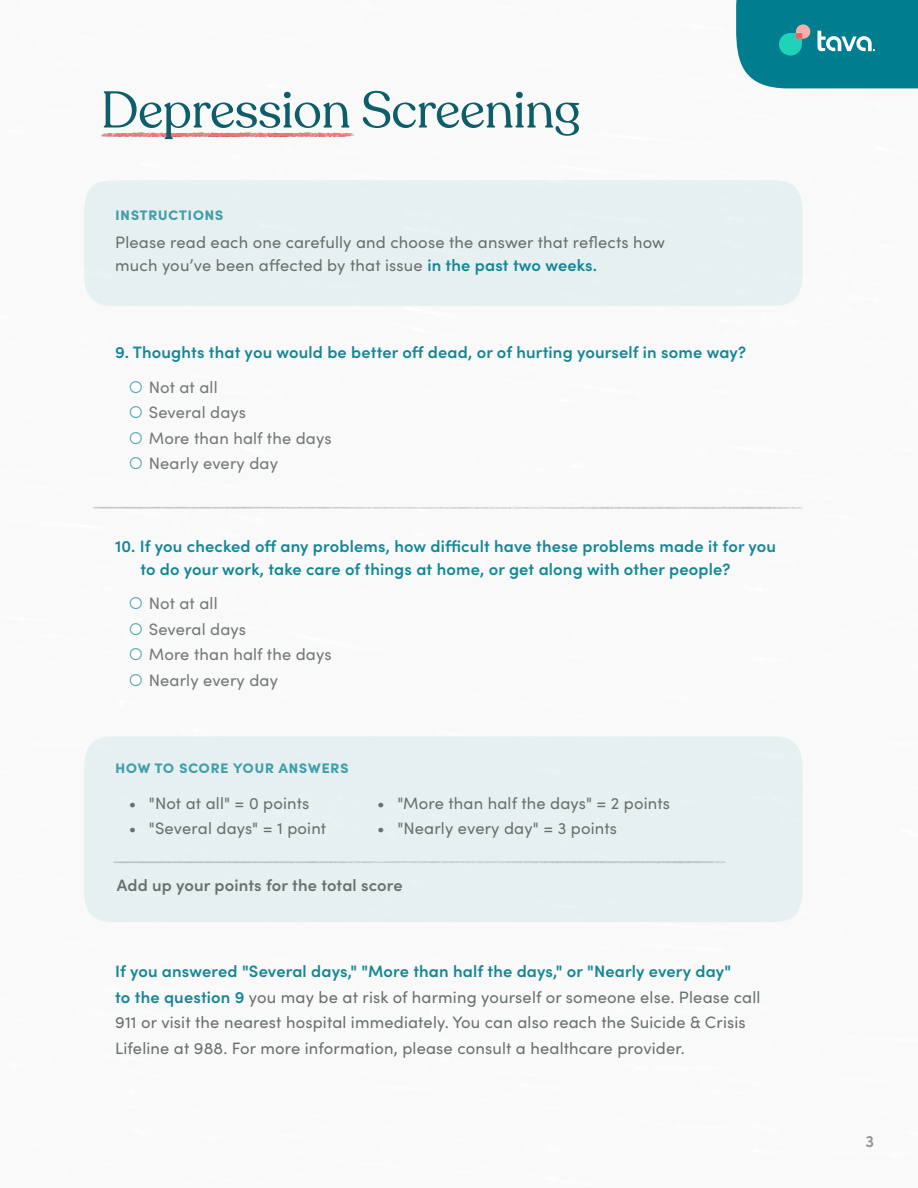
<style>
.page{position:relative;width:918px;height:1188px;background:#fff}
.page>*{position:absolute;margin:0;border:0;box-sizing:border-box;transform-origin:0 0}
.t1{font:51px "Recoleta";letter-spacing:-.01em;color:#0d5e69}
.t2{font:16.5px/25.5px "Sofia Pro";letter-spacing:.01em;color:#69706f}
.t3{font:600 16.5px/34.5px "Sofia Pro";letter-spacing:.01em;color:#138695}
.t4{font:16.5px/25.5px "Sofia Pro";letter-spacing:.01em;color:#737878}
.t5{font:700 16.5px "Sofia Pro";letter-spacing:.02em;color:#419eaa}
.t6{font:600 16.5px "Sofia Pro";letter-spacing:.01em;color:#69706f}
.t7{font:600 16.5px "Sofia Pro";color:#919493}
.s1{font-weight:600;color:#138695}
.s2{font-weight:300;font-size:21px;color:#57a9b4}
.s3{font-weight:400;color:#737878}
</style>
<div class="page">
<div style="left:84px;top:180px;width:719px;height:126px;background:#e7f0f1"></div>
<div style="left:84px;top:736px;width:719px;height:186px;background:#e7f0f1"></div>
<img style="left:101px;top:132px;width:37px;height:5px">
<img style="left:138px;top:132px;width:47px;height:6px">
<img style="left:185px;top:132px;width:60px;height:6px">
<img style="left:245px;top:132px;width:110px;height:6px">
<img style="left:92px;top:506px;width:711px;height:3px">
<img style="left:84px;top:860px;width:678px;height:5px">
<svg style="left:736px;top:0;width:182px;height:88px;background:#128696"></svg>
<h1 class="t1" style="left:101px;top:79px;width:482px">Depression Screening</h1>
<p class="t5" style="left:115px;top:201px;width:110px">INSTRUCTIONS</p>
<p class="t2" style="left:115px;top:230px;width:551px;line-height:22.5px">Please read each one carefully and choose the answer that reflects how much you’ve been affected by that issue <span class="s1">in the past two weeks.</span></p>
<p class="t3" style="left:129px;top:334px;width:619px;text-indent:-14px">9. Thoughts that you would be better off dead, or of hurting yourself in some way? <span class="s2">☐</span> <span class="s3">Not at all</span></p>
<p class="t4" style="left:129px;top:399px;width:204px"><span class="s2">☐</span> Several days<br><span class="s2">☐</span> More than half the days <span class="s2">☐</span> Nearly every day</p>
<p class="t3" style="left:140px;top:534px;width:637px;line-height:22.5px;text-indent:-25px">10. If you checked off any problems, how difficult have these problems made it for you to do your work, take care of things at home, or get along with other people?</p>
<p class="t4" style="left:129px;top:590px;width:204px"><span class="s2">☐</span> Not at all<br><span class="s2">☐</span> Several days<br><span class="s2">☐</span> More than half the days <span class="s2">☐</span> Nearly every day</p>
<p class="t5" style="left:115px;top:754px;width:235px">HOW TO SCORE YOUR ANSWERS</p>
<p class="t2" style="left:129px;top:789px;width:182px">• "Not at all" = 0 points</p>
<p class="t2" style="left:129px;top:815px;width:199px">• "Several days" = 1 point</p>
<p class="t2" style="left:377px;top:789px;width:294px">• "More than half the days" = 2 points</p>
<p class="t2" style="left:377px;top:815px;width:241px">• "Nearly every day" = 3 points</p>
<p class="t6" style="left:117px;top:872px;width:288px">Add up your points for the total score</p>
<p class="t2" style="left:115px;top:958px;width:647px"><span class="s1">If you answered "Several days," "More than half the days," or "Nearly every day"<br>to the question 9</span> you may be at risk of harming yourself or someone else. Please call 911 or visit the nearest hospital immediately. You can also reach the Suicide &amp; Crisis Lifeline at 988. For more information, please consult a healthcare provider.</p>
<p class="t7" style="left:866px;top:1129px;width:10px">3</p>
</div>
